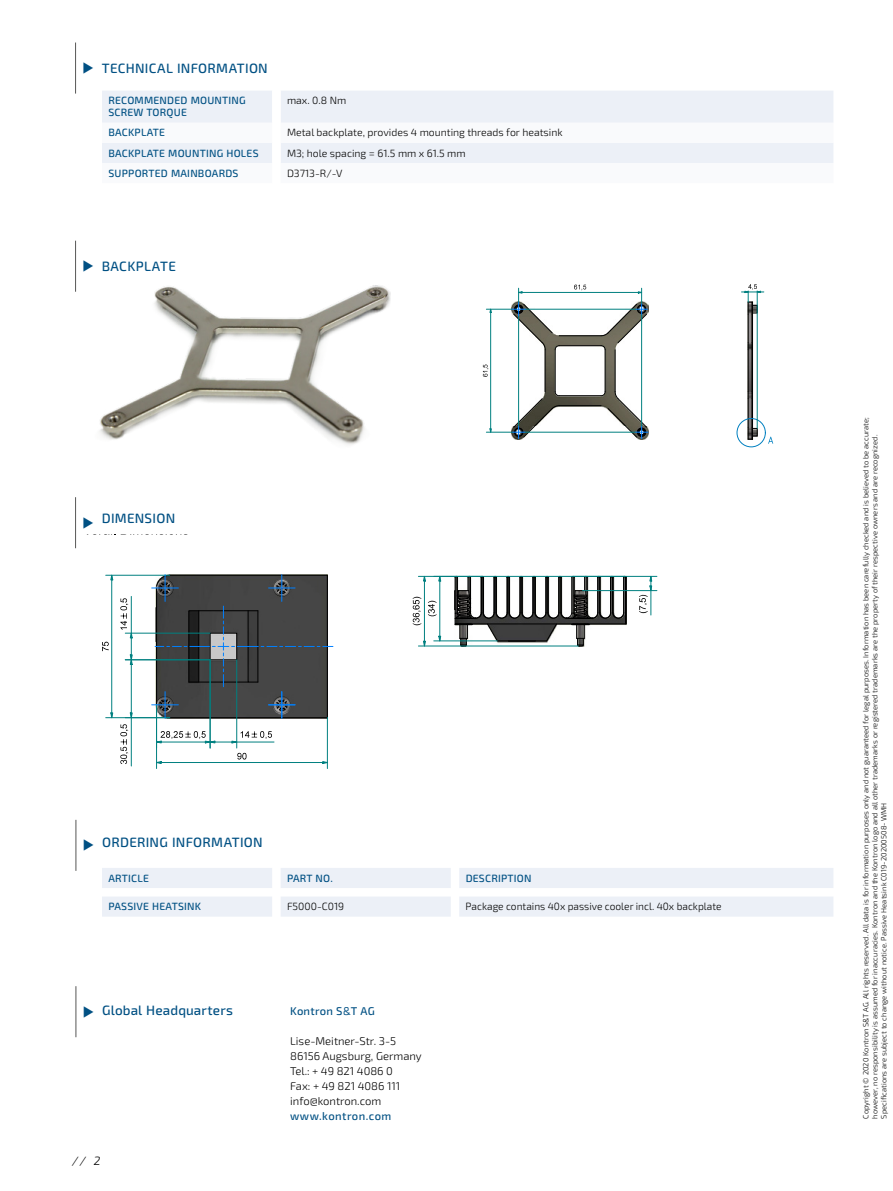
<style>
.page{position:relative;width:893px;height:1191px;background:#fff}
.page>*{position:absolute;margin:0;border:0;box-sizing:border-box;transform-origin:0 0}
.t1{font:500 13.5px "Sn T";letter-spacing:.02em;color:#005083}
.t2{font:italic 300 12px "Sn T";color:#000}
.t3{font:300 11.25px/15px "Sn T";color:#000}
.t4{font:500 11.25px "Sn T";letter-spacing:.03em;color:#005083}
.t5{font:300 10.5px "Sn T";color:#000}
.t6{font:500 10.5px/12px "Sn T";letter-spacing:.02em;color:#005083}
.t7{font:300 7.5px/9px "Sn T";letter-spacing:.01em;color:#000}
.s1{font-weight:400}
</style>
<div class="page">
<img style="left:99px;top:285px;width:292px;height:160px">
<svg style="left:482px;top:284px;width:292px;height:164px"></svg>
<svg style="left:601px;top:391px;width:48px;height:49px"></svg>
<svg style="left:483px;top:364px;width:5px;height:13px"></svg>
<hr style="left:490px;top:312px;width:1px;height:117px;background:#008080">
<hr style="left:525px;top:432px;width:110px;height:1px;background:#008080">
<svg style="left:486px;top:391px;width:73px;height:49px"></svg>
<hr style="left:526px;top:309px;width:110px;height:1px;background:#008080">
<svg style="left:741px;top:284px;width:23px;height:66px"></svg>
<hr style="left:757px;top:291px;width:1px;height:137px;background:#008080">
<svg style="left:574px;top:285px;width:12px;height:5px"></svg>
<hr style="left:522px;top:292px;width:116px;height:1px;background:#008080">
<hr style="left:518px;top:316px;width:1px;height:110px;background:#008080">
<svg style="left:486px;top:288px;width:73px;height:62px"></svg>
<hr style="left:641px;top:315px;width:1px;height:111px;background:#008080">
<svg style="left:601px;top:288px;width:48px;height:62px"></svg>
<svg style="left:102px;top:574px;width:232px;height:195px"></svg>
<svg style="left:102px;top:641px;width:7px;height:10px"></svg>
<svg style="left:110px;top:574px;width:3px;height:6px"></svg>
<svg style="left:110px;top:712px;width:3px;height:7px"></svg>
<hr style="left:111px;top:580px;width:1px;height:133px;background:#008080">
<hr style="left:106px;top:575px;width:59px;height:1px;background:#008080">
<hr style="left:106px;top:717px;width:59px;height:1px;background:#008080">
<svg style="left:237px;top:753px;width:9px;height:6px"></svg>
<svg style="left:155px;top:761px;width:7px;height:3px"></svg>
<svg style="left:322px;top:761px;width:7px;height:3px"></svg>
<hr style="left:161px;top:762px;width:162px;height:1px;background:#008080">
<hr style="left:327px;top:717px;width:1px;height:51px;background:#008080">
<hr style="left:156px;top:705px;width:1px;height:63px;background:#008080">
<svg style="left:155px;top:731px;width:117px;height:12px"></svg>
<hr style="left:210px;top:660px;width:1px;height:88px;background:#008080">
<hr style="left:236px;top:660px;width:1px;height:88px;background:#008080">
<hr style="left:237px;top:742px;width:37px;height:1px;background:#008080">
<svg style="left:120px;top:712px;width:13px;height:52px"></svg>
<hr style="left:131px;top:664px;width:1px;height:49px;background:#008080">
<hr style="left:131px;top:717px;width:1px;height:49px;background:#008080">
<hr style="left:125px;top:717px;width:40px;height:1px;background:#008080">
<svg style="left:120px;top:598px;width:13px;height:67px"></svg>
<hr style="left:125px;top:659px;width:85px;height:1px;background:#008080">
<hr style="left:125px;top:633px;width:85px;height:1px;background:#008080">
<hr style="left:131px;top:596px;width:1px;height:37px;background:#008080">
<svg style="left:152px;top:574px;width:181px;height:144px;background:#4b4f50"></svg>
<svg style="left:412px;top:575px;width:246px;height:72px"></svg>
<hr style="left:440px;top:581px;width:1px;height:55px;background:#008080">
<hr style="left:434px;top:576px;width:48px;height:1px;background:#008080">
<hr style="left:434px;top:640px;width:63px;height:1px;background:#008080">
<hr style="left:76px;top:986px;width:1px;height:51px;background:#575756">
<hr style="left:76px;top:820px;width:1px;height:51px;background:#575756">
<svg style="left:102px;top:868px;width:731px;height:48px"></svg>
<hr style="left:75px;top:241px;width:1px;height:51px;background:#575756">
<hr style="left:75px;top:497px;width:1px;height:51px;background:#575756">
<hr style="left:75px;top:43px;width:1px;height:51px;background:#575756">
<div style="left:102px;top:91px;width:731px;height:32px;background:#ecf0f7"></div>
<svg style="left:272px;top:91px;width:9px;height:32px"></svg>
<div style="left:102px;top:143px;width:731px;height:20px;background:#ecf0f7"></div>
<h1 class="t1" style="left:102px;top:60px;width:168px">TECHNICAL INFORMATION</h1>
<h3 class="t6" style="left:108px;top:95px;width:139px">RECOMMENDED MOUNTING<br>SCREW TORQUE</h3>
<h3 class="t5" style="left:287px;top:95px;width:61px">max. 0.8 Nm</h3>
<h3 class="t6" style="left:108px;top:127px;width:58px">BACKPLATE</h3>
<h3 class="t5" style="left:287px;top:127px;width:277px">Metal backplate, provides 4 mounting threads for heatsink</h3>
<h3 class="t6" style="left:108px;top:147px;width:152px">BACKPLATE MOUNTING HOLES</h3>
<h3 class="t5" style="left:287px;top:147px;width:180px">M3; hole spacing = 61.5 mm x 61.5 mm</h3>
<h3 class="t6" style="left:108px;top:167px;width:132px">SUPPORTED MAINBOARDS</h3>
<h3 class="t5" style="left:287px;top:167px;width:57px">D3713-R/-V</h3>
<h1 class="t1" style="left:102px;top:258px;width:76px">BACKPLATE</h1>
<h1 class="t1" style="left:102px;top:510px;width:75px">DIMENSION</h1>
<h1 class="t1" style="left:102px;top:834px;width:162px">ORDERING INFORMATION</h1>
<h3 class="t6" style="left:108px;top:872px;width:42px">ARTICLE</h3>
<h3 class="t6" style="left:287px;top:872px;width:47px">PART NO.</h3>
<h3 class="t6" style="left:466px;top:872px;width:67px">DESCRIPTION</h3>
<h3 class="t6" style="left:108px;top:900px;width:94px">PASSIVE HEATSINK</h3>
<h3 class="t5" style="left:287px;top:900px;width:59px">F5000-C019</h3>
<h3 class="t5" style="left:466px;top:900px;width:257px">Package contains 40x passive cooler incl. 40x backplate</h3>
<h1 class="t1" style="left:102px;top:1002px;width:132px">Global Headquarters</h1>
<h2 class="t2" style="left:72px;top:1153px;width:30px">// 2</h2>
<h3 class="t4" style="left:290px;top:1004px;width:86px">Kontron S<span class="s1">&amp;</span>T AG</h3>
<h3 class="t3" style="left:290px;top:1033px;width:133px">Lise-Meitner-Str. 3-5<br>86156 Augsburg, Germany<br>Tel.: + 49 821 4086 0<br>Fax: + 49 821 4086 111 info@kontron.com</h3>
<h3 class="t4" style="left:290px;top:1109px;width:103px">www.kontron.com</h3>
<p class="t7" style="left:862px;top:1118px;width:703px;rotate:-90deg">Copyright © 2020 Kontron S&amp;T AG. All rights reserved. All data is for information purposes only and not guaranteed for legal purposes. Information has been carefully checked and is believed to be accurate; however, no responsibility is assumed for inaccuracies. Kontron and the Kontron logo and all other trademarks or registered trademarks are the property of their respective owners and are recognized.<br>Specifications are subject to change without notice. Passive Heatsink C019-20200508-WMH</p>
</div>
